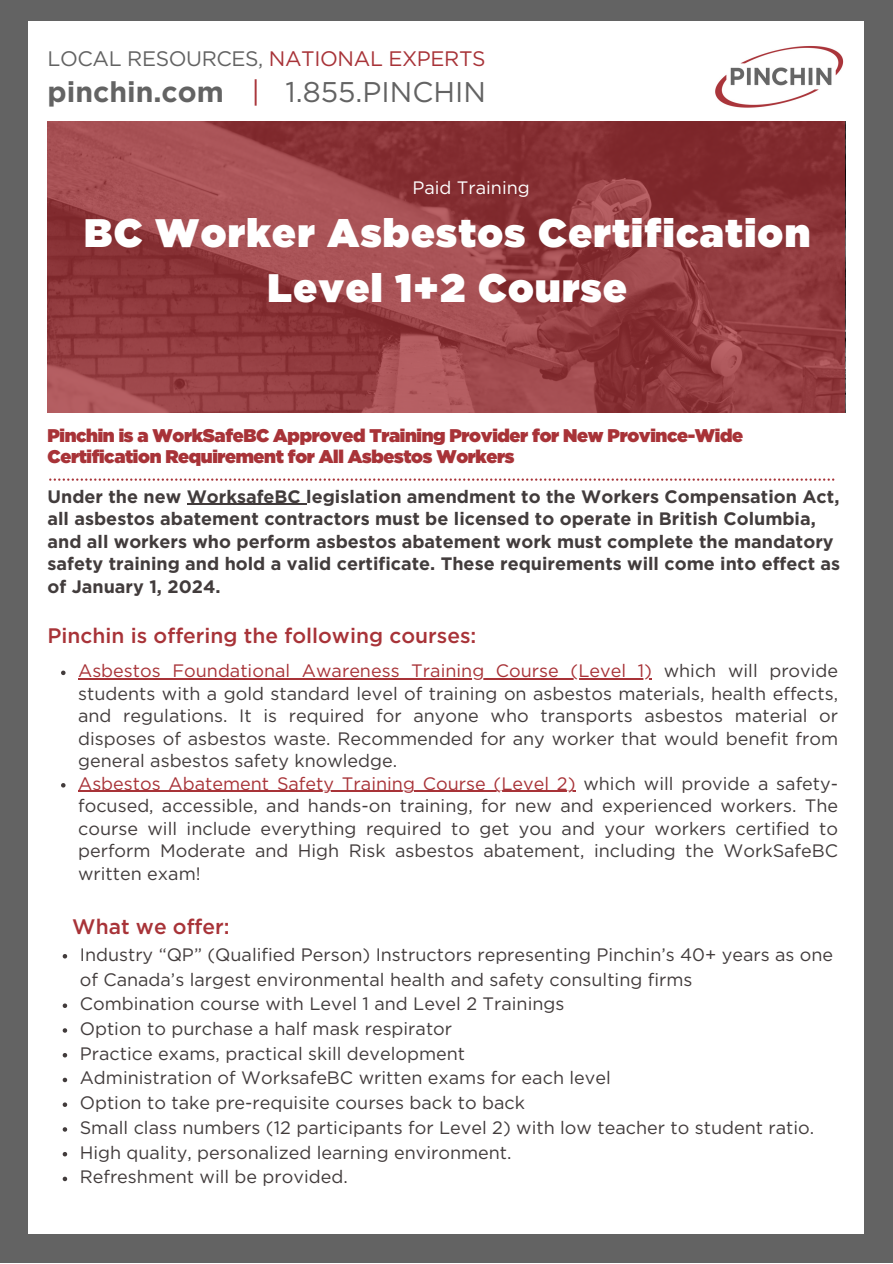
<style>
.page{position:relative;width:893px;height:1264px;background:#fff}
.page>*{position:absolute;margin:0;border:0;box-sizing:border-box;transform-origin:0 0}
.t1{font:900 39.75px/55.1px "Gotham";letter-spacing:.035em;color:#fff;text-align:center}
.t2{font:28.5px "Gotham";color:#636363}
.t3{font:700 28.5px "Gotham";color:#636363}
.t4{font:500 21px "Gotham";color:#a83338}
.t5{font:21px "Gotham";letter-spacing:-.02em;color:#636363}
.t6{font:900 18.3px/21.3px "Gotham";letter-spacing:-.02em;color:#a83338}
.t7{font:18px/22.5px "Gotham";color:#423c3c;text-align:justify}
.t8{font:700 18px/22.5px "Gotham";color:#423c3c}
.t9{font:18px "Gotham";color:#fff}
.s1{color:#a83338}
</style>
<div class="page">
<div style="left:0;top:0;width:892px;height:1262px;background:#636363"></div>
<div style="left:28px;top:21px;width:836px;height:1212px;background:#fff"></div>
<img style="left:715px;top:46px;width:129px;height:62px">
<svg style="left:49px;top:478px;width:785px;height:3px"></svg>
<svg style="left:48px;top:121px;width:797px;height:292px;background:#943e42"></svg>
<hr style="left:187px;top:504px;width:119px;height:1px;background:#423c3c">
<svg style="left:61px;top:670px;width:5px;height:5px"></svg>
<hr style="left:78px;top:678px;width:574px;height:1px;background:#a83338">
<svg style="left:61px;top:783px;width:5px;height:4px"></svg>
<hr style="left:78px;top:791px;width:497px;height:1px;background:#a83338">
<svg style="left:63px;top:954px;width:4px;height:4px"></svg>
<svg style="left:63px;top:1003px;width:4px;height:5px"></svg>
<svg style="left:63px;top:1028px;width:4px;height:4px"></svg>
<svg style="left:63px;top:1053px;width:4px;height:4px"></svg>
<svg style="left:63px;top:1077px;width:4px;height:5px"></svg>
<svg style="left:63px;top:1102px;width:4px;height:4px"></svg>
<svg style="left:63px;top:1127px;width:4px;height:4px"></svg>
<svg style="left:63px;top:1152px;width:4px;height:4px"></svg>
<svg style="left:63px;top:1176px;width:4px;height:5px"></svg>
<p class="t5" style="left:48px;top:50px;width:439px">LOCAL RESOURCES, <span class="s1">NATIONAL EXPERTS</span></p>
<p class="t3" style="left:48px;top:79px;width:178px">pinchin.com</p>
<p class="t2" style="left:251px;top:79px;width:236px"><span class="s1">|</span> 1.855.PINCHIN</p>
<p class="t9" style="left:412px;top:180px;width:119px">Paid Training</p>
<p class="t1" style="left:84px;top:207px;width:727px">BC Worker Asbestos Certification<br>Level 1+2 Course</p>
<p class="t6" style="left:48px;top:426px;width:697px">Pinchin is a WorkSafeBC Approved Training Provider for New Province-Wide<br>Certification Requirement for All Asbestos Workers</p>
<p class="t8" style="left:48px;top:486px;width:794px">Under the new WorksafeBC legislation amendment to the Workers Compensation Act, all asbestos abatement contractors must be licensed to operate in British Columbia, and all workers who perform asbestos abatement work must complete the mandatory safety training and hold a valid certificate. These requirements will come into effect as of January 1, 2024.</p>
<p class="t4" style="left:48px;top:626px;width:430px">Pinchin is offering the following courses:</p>
<p class="t7" style="left:78px;top:660px;width:761px"><span class="s1">Asbestos Foundational Awareness Training Course (Level 1)</span> which will provide students with a gold standard level of training on asbestos materials, health effects, and regulations. It is required for anyone who transports asbestos material or disposes of asbestos waste. Recommended for any worker that would benefit from general asbestos safety knowledge.</p>
<p class="t7" style="left:78px;top:773px;width:761px"><span class="s1">Asbestos Abatement Safety Training Course (Level 2)</span> which will provide a safety&shy;focused, accessible, and hands-on training, for new and experienced workers. The course will include everything required to get you and your workers certified to perform Moderate and High Risk asbestos abatement, including the WorkSafeBC written exam!</p>
<p class="t4" style="left:72px;top:917px;width:159px">What we offer:</p>
<p class="t7" style="left:80px;top:943px;width:755px;line-height:24.8px">Industry “QP” (Qualified Person) Instructors representing Pinchin’s 40+ years as one of Canada’s largest environmental health and safety consulting firms</p>
<p class="t7" style="left:80px;top:993px;width:486px">Combination course with Level 1 and Level 2 Trainings</p>
<p class="t7" style="left:80px;top:1018px;width:374px">Option to purchase a half mask respirator</p>
<p class="t7" style="left:80px;top:1043px;width:387px">Practice exams, practical skill development</p>
<p class="t7" style="left:80px;top:1067px;width:532px">Administration of WorksafeBC written exams for each level</p>
<p class="t7" style="left:80px;top:1092px;width:447px">Option to take pre-requisite courses back to back</p>
<p class="t7" style="left:80px;top:1117px;width:735px">Small class numbers (12 participants for Level 2) with low teacher to student ratio.</p>
<p class="t7" style="left:80px;top:1141px;width:433px">High quality, personalized learning environment.</p>
<p class="t7" style="left:80px;top:1166px;width:269px">Refreshment will be provided.</p>
</div>
